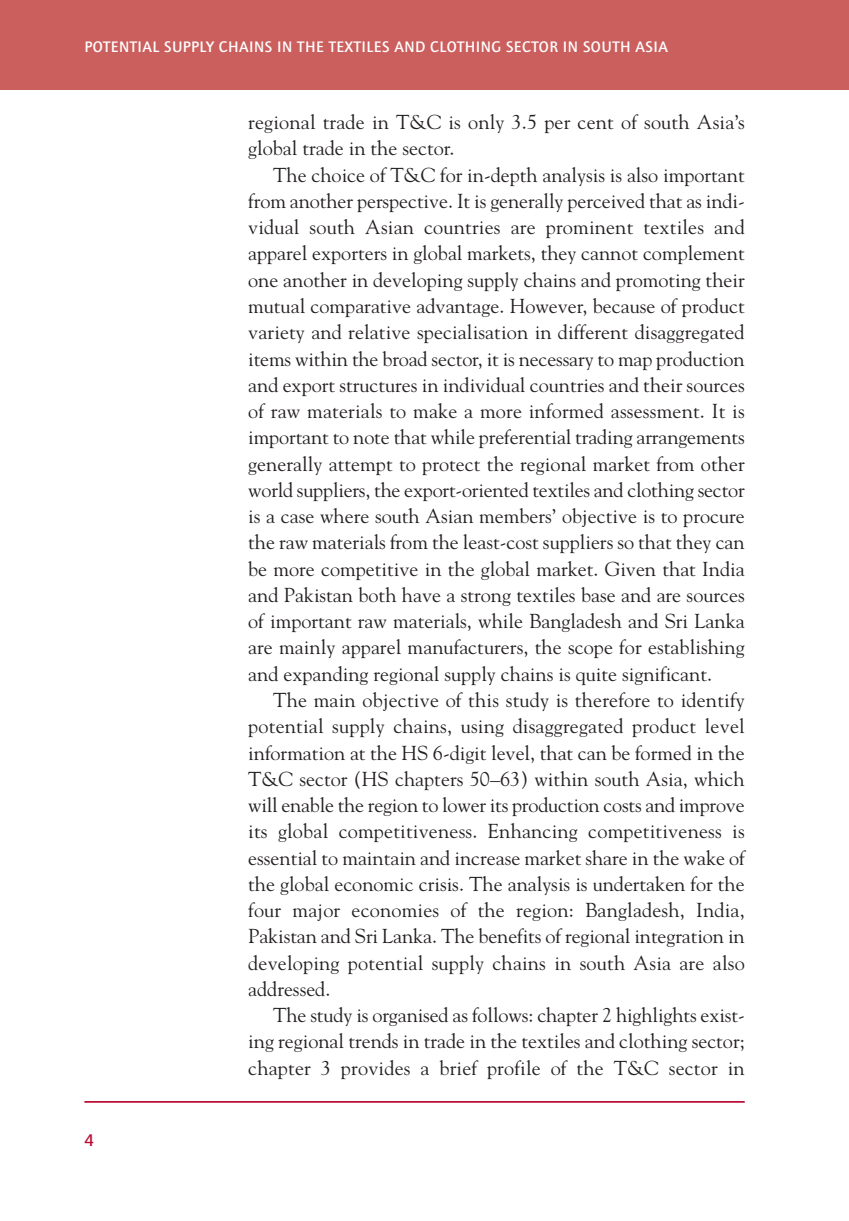
<style>
.page{position:relative;width:849px;height:1221px;background:#fff}
.page>*{position:absolute;margin:0;border:0;box-sizing:border-box;transform-origin:0 0}
.t1{font:20.12px/26.2px "Goudy";letter-spacing:.01em;color:#231f20;text-align:justify}
.t2{font:500 17.5px "Foundry Journal";color:#b90f36}
.t3{font:500 15.75px "Foundry Journal";letter-spacing:.03em;color:#fff}
</style>
<div class="page">
<div style="left:833px;top:0;width:15px;height:89px;background:#cb5f5e"></div>
<div style="left:0;top:0;width:833px;height:89px;background:#cb5f5e"></div>
<hr style="left:84px;top:1100px;width:660px;height:2px;background:#b90f36">
<p class="t3" style="left:84px;top:41px;width:584px">POTENTIAL SUPPLY CHAINS IN THE TEXTILES AND CLOTHING SECTOR IN SOUTH ASIA</p>
<p class="t2" style="left:84px;top:1133px;width:11px">4</p>
<p class="t1" style="left:248px;top:109px;width:498px">regional trade in T&amp;C is only 3.5 per cent of south Asia’s global trade in the sector.</p>
<p class="t1" style="left:248px;top:162px;width:498px;text-indent:25px">The choice of T&amp;C for in-depth analysis is also important from another perspective. It is generally perceived that as indi&shy;vidual south Asian countries are prominent textiles and apparel exporters in global markets, they cannot complement one another in developing supply chains and promoting their mutual comparative advantage. However, because of product variety and relative specialisation in different disaggregated items within the broad sector, it is necessary to map production and export structures in individual countries and their sources of raw materials to make a more informed assessment. It is important to note that while preferential trading arrangements generally attempt to protect the regional market from other world suppliers, the export-oriented textiles and clothing sector is a case where south Asian members’ objective is to procure the raw materials from the least-cost suppliers so that they can be more competitive in the global market. Given that India and Pakistan both have a strong textiles base and are sources of important raw materials, while Bangladesh and Sri Lanka are mainly apparel manufacturers, the scope for establishing and expanding regional supply chains is quite significant.</p>
<p class="t1" style="left:248px;top:687px;width:498px;text-indent:25px">The main objective of this study is therefore to identify potential supply chains, using disaggregated product level information at the HS 6-digit level, that can be formed in the T&amp;C sector (HS chapters 50–63) within south Asia, which will enable the region to lower its production costs and improve its global competitiveness. Enhancing competitiveness is essential to maintain and increase market share in the wake of the global economic crisis. The analysis is undertaken for the four major economies of the region: Bangladesh, India, Pakistan and Sri Lanka. The benefits of regional integration in developing potential supply chains in south Asia are also addressed.</p>
<p class="t1" style="left:248px;top:1002px;width:498px;text-indent:25px">The study is organised as follows: chapter 2 highlights exist&shy;ing regional trends in trade in the textiles and clothing sector; chapter 3 provides a brief profile of the T&amp;C sector in</p>
</div>
